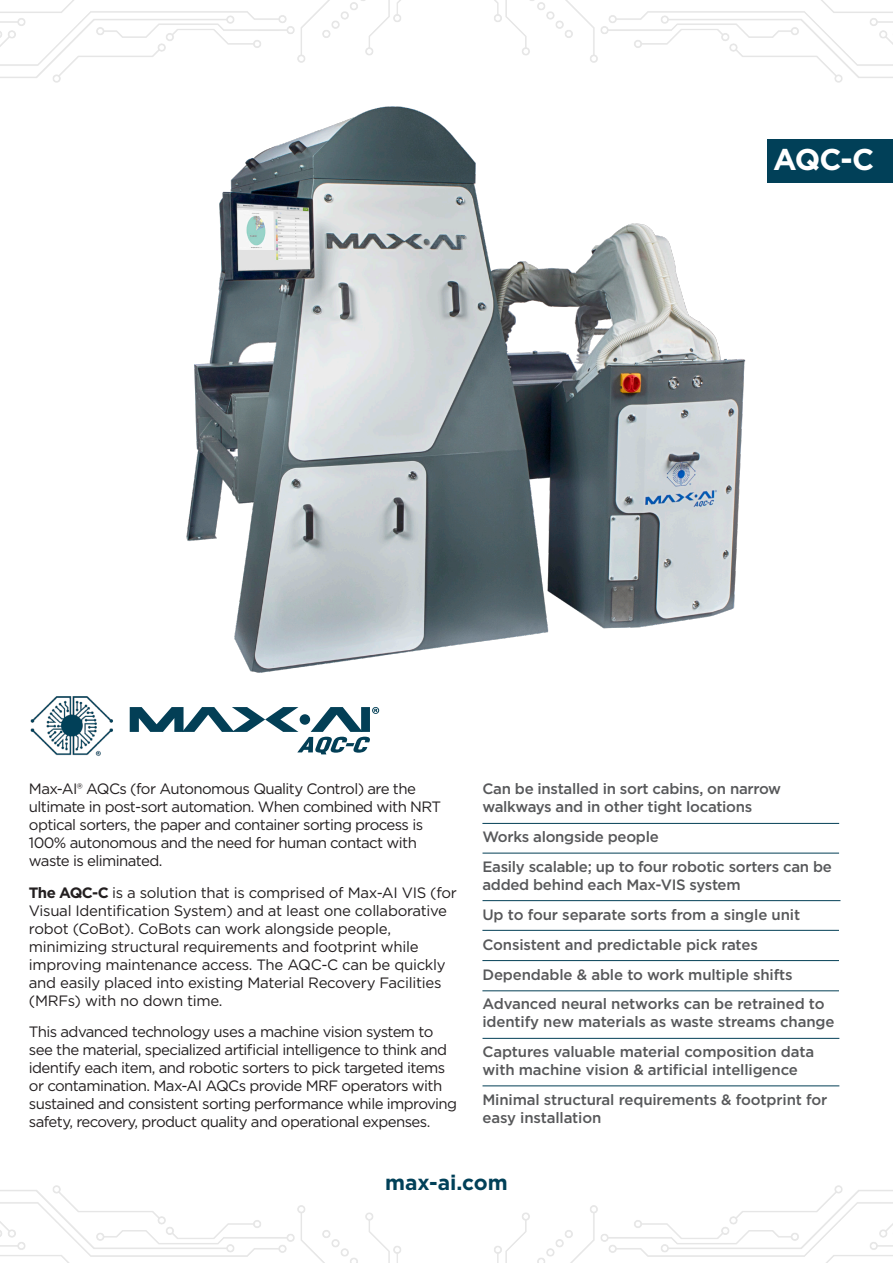
<style>
.page{position:relative;width:893px;height:1263px;background:#fff}
.page>*{position:absolute;margin:0;border:0;box-sizing:border-box;transform-origin:0 0}
.t1{font:700 30px "Gotham";color:#fff}
.t2{font:700 21px "Gotham";color:#014058}
.t3{font:15px/18px "Gotham";letter-spacing:-.04em;color:#231f20}
.t4{font:500 15px/18px "Gotham";letter-spacing:-.01em;color:#57585a}
.t5{font:15px/18px "Gotham";letter-spacing:-.02em;color:#231f20}
.s1{font-weight:700}
</style>
<div class="page">
<img style="left:129px;top:117px;width:764px;height:615px">
<img style="left:0;top:1185px;width:893px;height:78px">
<hr style="left:482px;top:823px;width:357px;height:1px;background:#033f56">
<hr style="left:482px;top:853px;width:357px;height:1px;background:#033f56">
<hr style="left:482px;top:900px;width:358px;height:1px;background:#033f56">
<hr style="left:482px;top:930px;width:357px;height:1px;background:#033f56">
<hr style="left:482px;top:960px;width:357px;height:1px;background:#033f56">
<img style="left:0;top:0;width:893px;height:117px">
<div style="left:768px;top:139px;width:125px;height:43px;background:#014058"></div>
<img style="left:30px;top:696px;width:83px;height:60px">
<svg style="left:130px;top:707px;width:249px;height:47px"></svg>
<hr style="left:482px;top:990px;width:357px;height:1px;background:#033f56">
<hr style="left:482px;top:1038px;width:357px;height:1px;background:#033f56">
<hr style="left:482px;top:1085px;width:357px;height:1px;background:#033f56">
<p class="t1" style="left:773px;top:140px;width:103px">AQC-C</p>
<p class="t3" style="left:29px;top:779px;width:414px">Max-AI® AQCs (for Autonomous Quality Control) are the ultimate in post-sort automation. When combined with NRT optical sorters, the paper and container sorting process is 100% autonomous and the need for human contact with waste is eliminated.</p>
<p class="t5" style="left:29px;top:883px;width:430px"><span class="s1">The AQC-C</span> is a solution that is comprised of Max-AI VIS (for Visual Identification System) and at least one collaborative robot (CoBot). CoBots can work alongside people, minimizing structural requirements and footprint while improving maintenance access. The AQC-C can be quickly and easily placed into existing Material Recovery Facilities (MRFs) with no down time.</p>
<p class="t3" style="left:29px;top:1022px;width:430px">This advanced technology uses a machine vision system to see the material, specialized artificial intelligence to think and identify each item, and robotic sorters to pick targeted items or contamination. Max-AI AQCs provide MRF operators with sustained and consistent sorting performance while improving safety, recovery, product quality and operational expenses.</p>
<p class="t4" style="left:482px;top:779px;width:300px">Can be installed in sort cabins, on narrow walkways and in other tight locations</p>
<p class="t4" style="left:482px;top:827px;width:178px">Works alongside people</p>
<p class="t4" style="left:482px;top:857px;width:351px">Easily scalable; up to four robotic sorters can be added behind each Max-VIS system</p>
<p class="t4" style="left:482px;top:905px;width:319px">Up to four separate sorts from a single unit</p>
<p class="t4" style="left:482px;top:935px;width:277px">Consistent and predictable pick rates</p>
<p class="t4" style="left:482px;top:965px;width:312px">Dependable &amp; able to work multiple shifts</p>
<p class="t4" style="left:482px;top:995px;width:354px">Advanced neural networks can be retrained to identify new materials as waste streams change</p>
<p class="t4" style="left:482px;top:1042px;width:333px">Captures valuable material composition data with machine vision &amp; artificial intelligence</p>
<p class="t4" style="left:482px;top:1090px;width:346px">Minimal structural requirements &amp; footprint for easy installation</p>
<p class="t2" style="left:385px;top:1169px;width:124px">max-ai.com</p>
</div>
